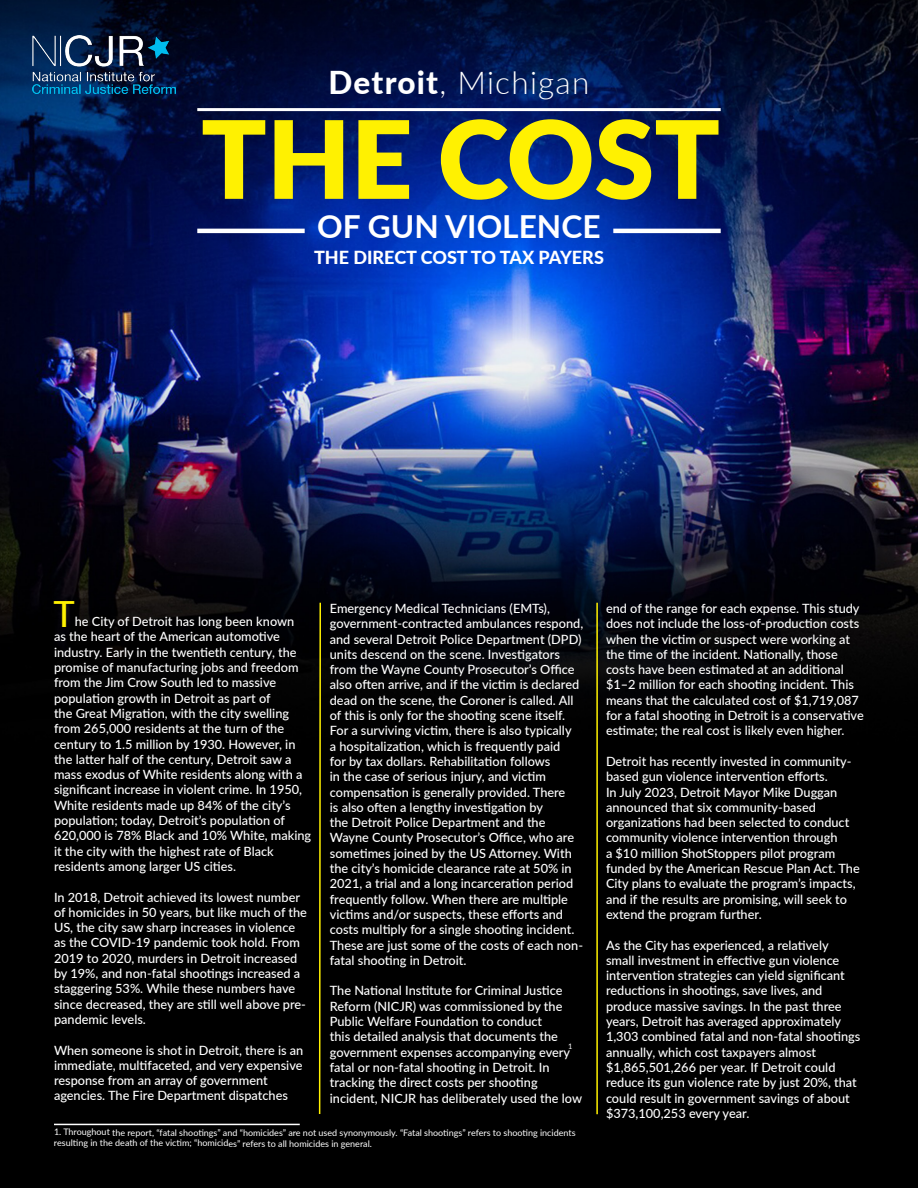
<style>
.page{position:relative;width:918px;height:1188px;background:#fff}
.page>*{position:absolute;margin:0;border:0;box-sizing:border-box;transform-origin:0 0}
.t1{font:900 108px "Lato";color:#fff101}
.body_first{font:500 36px "Lato";color:#fff101}
.t2{font:700 31.65px "Lato";color:#fff}
.t3{font:300 31.5px "Lato";letter-spacing:.04em;color:#fff}
.t4{font:800 18px "Lato";color:#fff}
.t5{font:500 12.75px/15.3px "Lato";color:#fff}
.t6{font:9px/10.6px "Lato";color:#fff}
.t7{font:7.5px "Lato";color:#fff}
.s1{font-weight:800}
</style>
<div class="page">
<img style="left:0;top:0;width:918px;height:1188px">
<hr style="left:197px;top:108px;width:524px;height:3px;background:#fff">
<hr style="left:197px;top:229px;width:108px;height:4px;background:#fff">
<hr style="left:613px;top:229px;width:108px;height:4px;background:#fff">
<hr style="left:596px;top:603px;width:2px;height:511px;background:#fff101">
<svg style="left:318px;top:601px;width:4px;height:515px"></svg>
<img style="left:33px;top:36px;width:142px;height:58px">
<hr style="left:54px;top:1124px;width:246px;height:1px;background:#fff">
<p class="t3" style="left:329px;top:61px;width:262px"><span class="s1">Detroit</span>, Michigan</p>
<p class="t1" style="left:201px;top:78px;width:520px">THE COST</p>
<p class="t2" style="left:317px;top:203px;width:285px">OF GUN VIOLENCE</p>
<p class="t4" style="left:314px;top:244px;width:291px">THE DIRECT COST TO TAX PAYERS</p>
<p class="body_first" style="left:53px;top:588px;width:23px">T</p>
<p class="t5" style="left:54px;top:613px;width:259px;text-indent:21px">he City of Detroit has long been known<br>as the heart of the American automotive industry. Early in the twentieth century, the promise of manufacturing jobs and freedom from the Jim Crow South led to massive population growth in Detroit as part of<br>the Great Migration, with the city swelling from 265,000 residents at the turn of the century to 1.5 million by 1930. However, in the latter half of the century, Detroit saw a mass exodus of White residents along with a significant increase in violent crime. In 1950, White residents made up 84% of the city’s population; today, Detroit’s population of 620,000 is 78% Black and 10% White, making it the city with the highest rate of Black residents among larger US cities.</p>
<p class="t5" style="left:54px;top:889px;width:255px">In 2018, Detroit achieved its lowest number of homicides in 50 years, but like much of the US, the city saw sharp increases in violence as the COVID-19 pandemic took hold. From 2019 to 2020, murders in Detroit increased by 19%, and non-fatal shootings increased a staggering 53%. While these numbers have since decreased, they are still well above pre&shy;pandemic levels.</p>
<p class="t5" style="left:54px;top:1042px;width:251px">When someone is shot in Detroit, there is an immediate, multifaceted, and very expensive response from an array of government agencies. The Fire Department dispatches</p>
<p class="t5" style="left:330px;top:600px;width:255px">Emergency Medical Technicians (EMTs), government-contracted ambulances respond, and several Detroit Police Department (DPD) units descend on the scene. Investigators from the Wayne County Prosecutor’s Office also often arrive, and if the victim is declared dead on the scene, the Coroner is called. All of this is only for the shooting scene itself.<br>For a surviving victim, there is also typically<br>a hospitalization, which is frequently paid<br>for by tax dollars. Rehabilitation follows<br>in the case of serious injury, and victim compensation is generally provided. There<br>is also often a lengthy investigation by<br>the Detroit Police Department and the Wayne County Prosecutor’s Office, who are sometimes joined by the US Attorney. With the city’s homicide clearance rate at 50% in 2021, a trial and a long incarceration period frequently follow. When there are multiple victims and/or suspects, these efforts and costs multiply for a single shooting incident.<br>These are just some of the costs of each non&shy;fatal shooting in Detroit.</p>
<p class="t5" style="left:330px;top:983px;width:254px">The National Institute for Criminal Justice Reform (NICJR) was commissioned by the Public Welfare Foundation to conduct<br>this detailed analysis that documents the government expenses accompanying every fatal or non-fatal shooting in Detroit. In tracking the direct costs per shooting incident, NICJR has deliberately used the low</p>
<p class="t7" style="left:568px;top:1041px;width:6px">1</p>
<p class="t6" style="left:54px;top:1127px;width:523px">1. Throughout the report, “fatal shootings” and “homicides” are not used synonymously. “Fatal shootings” refers to shooting incidents resulting in the death of the victim; “homicides” refers to all homicides in general.</p>
<p class="t5" style="left:606px;top:600px;width:259px">end of the range for each expense. This study does not include the loss-of-production costs when the victim or suspect were working at the time of the incident. Nationally, those costs have been estimated at an additional $1–2 million for each shooting incident. This means that the calculated cost of $1,719,087 for a fatal shooting in Detroit is a conservative estimate; the real cost is likely even higher.</p>
<p class="t5" style="left:606px;top:753px;width:255px">Detroit has recently invested in community&shy;based gun violence intervention efforts.<br>In July 2023, Detroit Mayor Mike Duggan announced that six community-based organizations had been selected to conduct community violence intervention through<br>a $10 million ShotStoppers pilot program funded by the American Rescue Plan Act. The City plans to evaluate the program’s impacts, and if the results are promising, will seek to extend the program further.</p>
<p class="t5" style="left:606px;top:937px;width:256px">As the City has experienced, a relatively<br>small investment in effective gun violence intervention strategies can yield significant reductions in shootings, save lives, and produce massive savings. In the past three years, Detroit has averaged approximately 1,303 combined fatal and non-fatal shootings annually, which cost taxpayers almost $1,865,501,266 per year. If Detroit could reduce its gun violence rate by just 20%, that could result in government savings of about $373,100,253 every year.</p>
</div>
